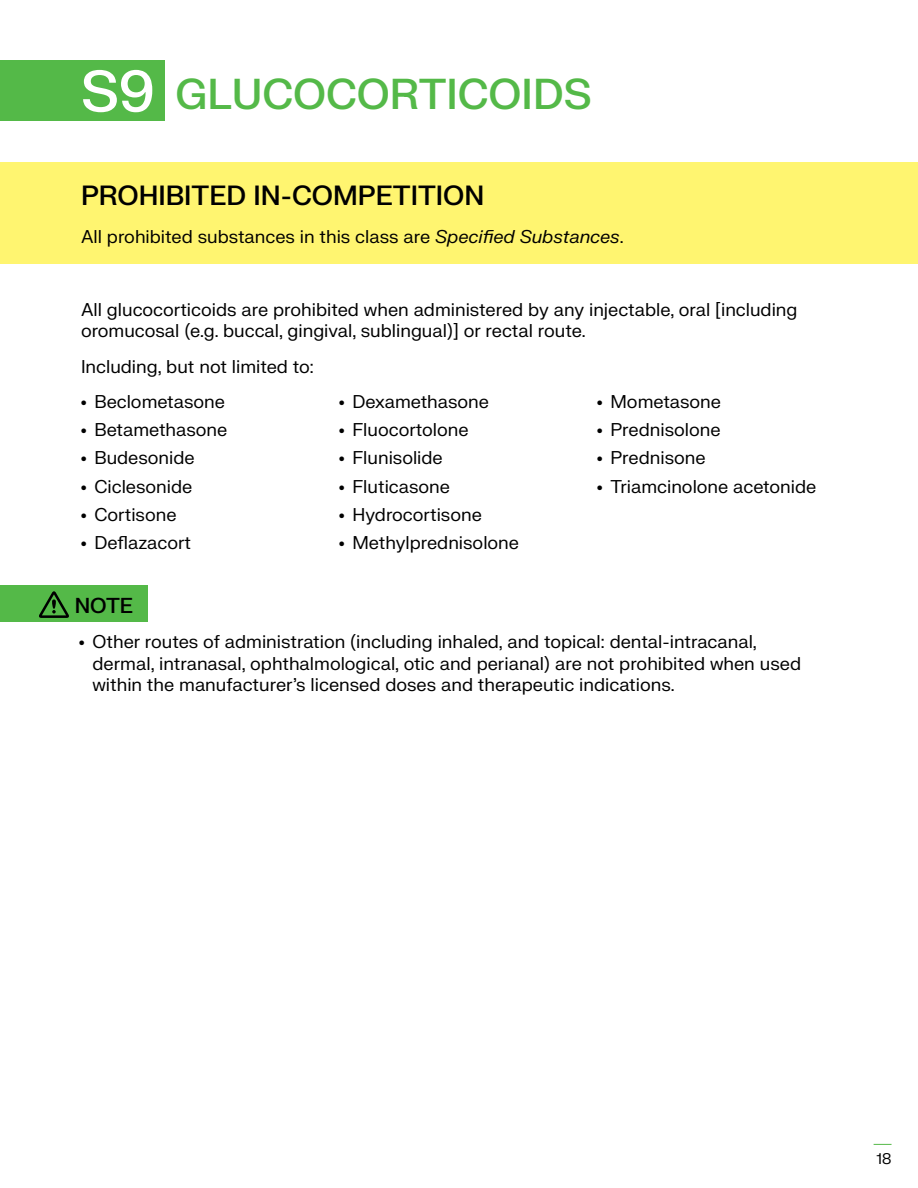
<style>
.page{position:relative;width:918px;height:1188px;background:#fff}
.page>*{position:absolute;margin:0;border:0;box-sizing:border-box;transform-origin:0 0}
.t1{font:100 57px "FK Grotesk Neue";color:#fff}
.t2{font:100 42px "FK Grotesk Neue";color:#54b948}
.t3{font:100 27px "FK Grotesk Neue";color:#000}
.t4{font:100 21px "FK Grotesk Neue";color:#000}
.t5{font:100 18px/21.6px "FK Grotesk Neue";color:#000}
.t6{font:100 15px "FK Grotesk Neue";color:#000}
</style>
<div class="page">
<svg style="left:874px;top:1144px;width:18px;height:1px"></svg>
<div style="left:0;top:60px;width:164px;height:61px;background:#54b948"></div>
<div style="left:0;top:162px;width:918px;height:102px;background:#fff570"></div>
<div style="left:0;top:586px;width:148px;height:36px;background:#54b948"></div>
<svg style="left:39px;top:591px;width:30px;height:27px"></svg>
<h1 class="t1" style="left:81px;top:50px;width:75px">S9</h1>
<h2 class="t2" style="left:176px;top:64px;width:418px">GLUCOCORTICOIDS</h2>
<h3 class="t3" style="left:81px;top:176px;width:405px">PROHIBITED IN-COMPETITION</h3>
<p class="t5" style="left:81px;top:225px;width:544px">All prohibited substances in this class are Specified Substances.</p>
<p class="t5" style="left:81px;top:298px;width:718px">All glucocorticoids are prohibited when administered by any injectable, oral [including oromucosal (e.g. buccal, gingival, sublingual)] or rectal route.</p>
<p class="t5" style="left:81px;top:354px;width:234px">Including, but not limited to:</p>
<p class="t5" style="left:81px;top:390px;width:146px"><sup>•</sup> Beclometasone</p>
<p class="t5" style="left:81px;top:418px;width:148px"><sup>•</sup> Betamethasone</p>
<p class="t5" style="left:81px;top:446px;width:115px"><sup>•</sup> Budesonide</p>
<p class="t5" style="left:81px;top:475px;width:113px"><sup>•</sup> Ciclesonide</p>
<p class="t5" style="left:81px;top:503px;width:97px"><sup>•</sup> Cortisone</p>
<p class="t5" style="left:81px;top:531px;width:112px"><sup>•</sup> Deflazacort</p>
<p class="t5" style="left:339px;top:390px;width:152px"><sup>•</sup> Dexamethasone</p>
<p class="t5" style="left:339px;top:418px;width:131px"><sup>•</sup> Fluocortolone</p>
<p class="t5" style="left:339px;top:446px;width:105px"><sup>•</sup> Flunisolide</p>
<p class="t5" style="left:339px;top:475px;width:112px"><sup>•</sup> Fluticasone</p>
<p class="t5" style="left:339px;top:503px;width:144px"><sup>•</sup> Hydrocortisone</p>
<p class="t5" style="left:339px;top:531px;width:182px"><sup>•</sup> Methylprednisolone</p>
<p class="t5" style="left:597px;top:390px;width:126px"><sup>•</sup> Mometasone</p>
<p class="t5" style="left:597px;top:418px;width:125px"><sup>•</sup> Prednisolone</p>
<p class="t5" style="left:597px;top:446px;width:110px"><sup>•</sup> Prednisone</p>
<p class="t5" style="left:597px;top:475px;width:221px"><sup>•</sup> Triamcinolone acetonide</p>
<p class="t4" style="left:75px;top:590px;width:60px">NOTE</p>
<p class="t5" style="left:93px;top:630px;width:710px;text-indent:-14px"><sup>•</sup> Other routes of administration (including inhaled, and topical: dental-intracanal, dermal, intranasal, ophthalmological, otic and perianal) are not prohibited when used within the manufacturer’s licensed doses and therapeutic indications.</p>
<p class="t6" style="left:877px;top:1148px;width:16px">18</p>
</div>
